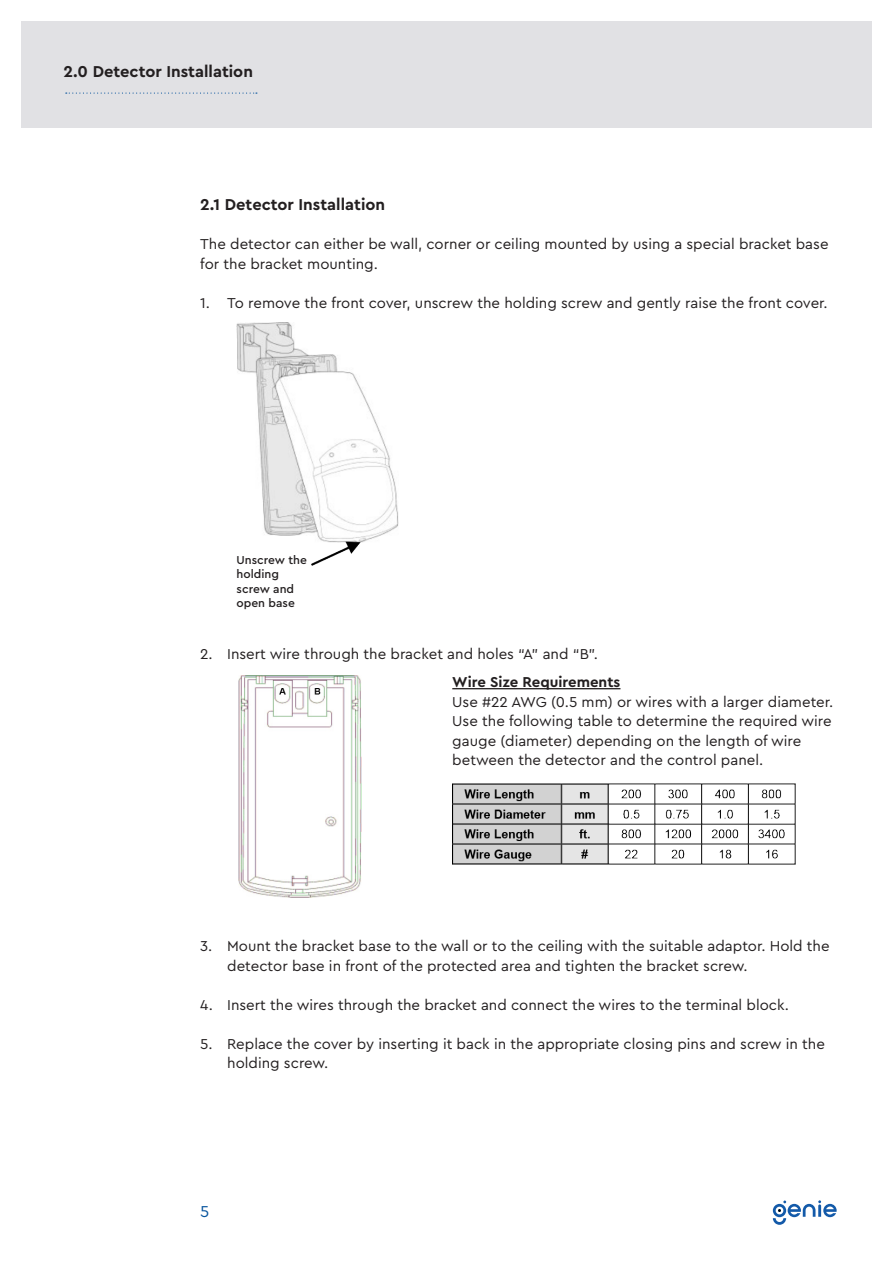
<style>
.page{position:relative;width:893px;height:1263px;background:#fff}
.page>*{position:absolute;margin:0;border:0;box-sizing:border-box;transform-origin:0 0}
.Sub_Section_Title{font:700 16.5px "Cera Pro";color:#231f20}
.Section_Title{font:700 16.5px "Cera Pro";color:#231f20}
.t1{font:16.5px "Cera Pro";color:#09559e}
.Bulleted{font:15px/19.5px "Cera Pro";color:#231f20}
.Bulleted-2{font:700 15px "Cera Pro";color:#231f20}
.t2{font:500 12px/14.4px "Cera Pro";color:#231f20}
</style>
<div class="page">
<div style="left:21px;top:21px;width:851px;height:107px;background:#e1e1e4"></div>
<svg style="left:773px;top:1200px;width:64px;height:25px"></svg>
<svg style="left:66px;top:93px;width:191px;height:1px"></svg>
<img style="left:236px;top:322px;width:162px;height:244px">
<img style="left:239px;top:675px;width:123px;height:222px">
<hr style="left:452px;top:688px;width:168px;height:1px;background:#231f20">
<img style="left:453px;top:783px;width:343px;height:81px">
<p class="Section_Title" style="left:64px;top:60px;width:191px">2.0 Detector Installation</p>
<p class="Sub_Section_Title" style="left:200px;top:194px;width:186px">2.1 Detector Installation</p>
<p class="Bulleted" style="left:200px;top:234px;width:630px">The detector can either be wall, corner or ceiling mounted by using a special bracket base for the bracket mounting.</p>
<p class="Bulleted" style="left:200px;top:292px;width:629px">1. To remove the front cover, unscrew the holding screw and gently raise the front cover.</p>
<p class="t2" style="left:237px;top:552px;width:72px">Unscrew the holding</p>
<p class="t2" style="left:237px;top:581px;width:60px">screw and open base</p>
<p class="Bulleted" style="left:200px;top:643px;width:399px">2. Insert wire through the bracket and holes “A” and “B”.</p>
<p class="Bulleted-2" style="left:452px;top:672px;width:170px">Wire Size Requirements</p>
<p class="Bulleted" style="left:452px;top:691px;width:383px">Use #22 AWG (0.5 mm) or wires with a larger diameter.<br>Use the following table to determine the required wire gauge (diameter) depending on the length of wire between the detector and the control panel.</p>
<p class="Bulleted" style="left:227px;top:936px;width:604px;text-indent:-27px">3. Mount the bracket base to the wall or to the ceiling with the suitable adaptor. Hold the detector base in front of the protected area and tighten the bracket screw.</p>
<p class="Bulleted" style="left:200px;top:994px;width:590px">4. Insert the wires through the bracket and connect the wires to the terminal block.</p>
<p class="Bulleted" style="left:227px;top:1033px;width:599px;text-indent:-27px">5. Replace the cover by inserting it back in the appropriate closing pins and screw in the holding screw.</p>
<p class="t1" style="left:200px;top:1200px;width:11px">5</p>
</div>
